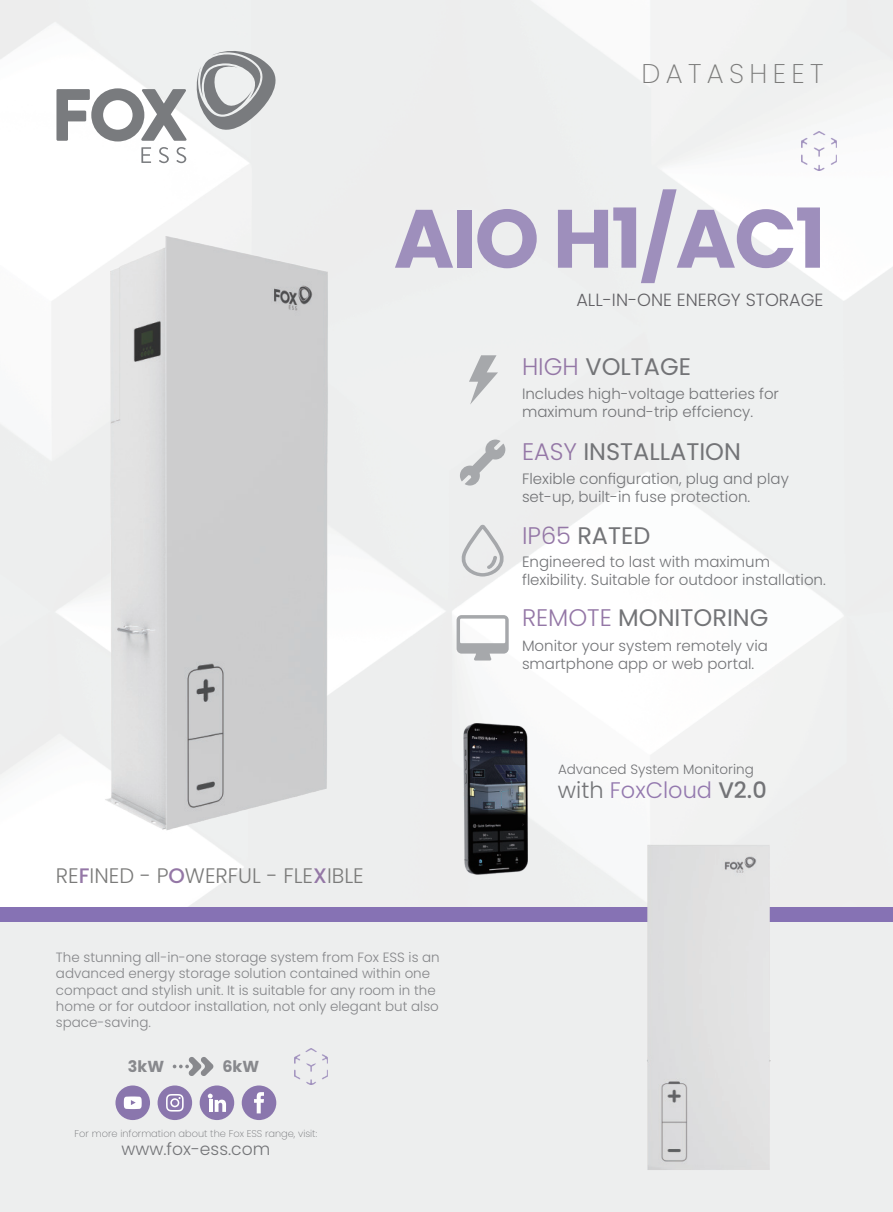
<style>
.page{position:relative;width:893px;height:1212px;background:#fff}
.page>*{position:absolute;margin:0;border:0;box-sizing:border-box;transform-origin:0 0}
.t1{font:700 82.5px "Poppins";letter-spacing:-.025em;color:#9e8fbc}
.t2{font:200 27px "Poppins";letter-spacing:.2em;color:#7b7b7a}
.t3{font:24px "Poppins";color:#737477}
.t4{font:300 22.5px "Poppins";color:#9378ae}
.t5{font:300 21px "Poppins";color:#7b7b7a}
.t6{font:300 17.7px "Poppins";color:#626165}
.t7{font:300 17.1px "Poppins";color:#737477}
.t8{font:700 15.9px "Poppins";color:#88898d}
.t9{font:300 15px/18px "Poppins";color:#737477}
.t10{font:300 13.5px/16.2px "Poppins";color:#858689}
.t11{font:300 13.5px "Poppins";color:#737477}
.t12{font:200 9.75px "Poppins";color:#737477}
.s1{font-weight:300;color:#9477a6}
.s2{font-weight:500;color:#9477a6}
.s3{color:#737477}
.s4{font-weight:500;color:#737477}
</style>
<div class="page">
<div style="left:0;top:914px;width:893px;height:298px;background:#edeeee"></div>
<div style="left:0;top:907px;width:893px;height:14px;background:#8672b4"></div>
<img style="left:295px;top:1048px;width:33px;height:37px">
<svg style="left:173px;top:1057px;width:41px;height:19px"></svg>
<div style="left:200px;top:1085px;width:34px;height:35px;background:#8a76ad;border-radius:50%"></div>
<svg style="left:208px;top:1093px;width:18px;height:19px"></svg>
<div style="left:115px;top:1085px;width:35px;height:35px;background:#8a76ad;border-radius:50%"></div>
<svg style="left:124px;top:1096px;width:18px;height:13px"></svg>
<div style="left:242px;top:1085px;width:34px;height:35px;background:#8a76ad;border-radius:50%"></div>
<svg style="left:254px;top:1092px;width:10px;height:21px"></svg>
<div style="left:158px;top:1085px;width:34px;height:35px;background:#8a76ad;border-radius:50%"></div>
<svg style="left:166px;top:1094px;width:18px;height:17px"></svg>
<img style="left:802px;top:131px;width:35px;height:39px">
<svg style="left:460px;top:439px;width:45px;height:46px"></svg>
<svg style="left:460px;top:525px;width:45px;height:51px;background:#dcddde"></svg>
<svg style="left:457px;top:615px;width:52px;height:45px"></svg>
<svg style="left:469px;top:355px;width:29px;height:50px"></svg>
<img style="left:463px;top:723px;width:65px;height:151px">
<svg style="left:56px;top:88px;width:131px;height:53px"></svg>
<svg style="left:141px;top:147px;width:10px;height:16px"></svg>
<svg style="left:159px;top:147px;width:10px;height:16px"></svg>
<svg style="left:176px;top:147px;width:10px;height:16px"></svg>
<svg style="left:194px;top:48px;width:90px;height:91px;background:#c4c6c7"></svg>
<img style="left:64px;top:189px;width:324px;height:656px">
<img style="left:630px;top:807px;width:160px;height:363px">
<h2 class="t2" style="left:641px;top:57px;width:184px">DATASHEET</h2>
<h1 class="t1" style="left:394px;top:191px;width:434px">AIO H1/AC1</h1>
<p class="t6" style="left:576px;top:290px;width:249px">ALL-IN-ONE ENERGY STORAGE</p>
<h3 class="t3" style="left:522px;top:353px;width:171px"><span class="s1">HIGH</span> VOLTAGE</h3>
<p class="t9" style="left:522px;top:385px;width:259px">Includes high-voltage batteries for maximum round-trip effciency.</p>
<h3 class="t3" style="left:522px;top:438px;width:220px"><span class="s1">EASY</span> INSTALLATION</h3>
<p class="t9" style="left:522px;top:469px;width:268px">Flexible configuration, plug and play set-up, built-in fuse protection.</p>
<h3 class="t3" style="left:522px;top:521px;width:130px"><span class="s1">IP65</span> RATED</h3>
<p class="t9" style="left:522px;top:553px;width:305px">Engineered to last with maximum flexibility. Suitable for outdoor installation.</p>
<h3 class="t3" style="left:522px;top:604px;width:248px"><span class="s1">REMOTE</span> MONITORING</h3>
<p class="t9" style="left:522px;top:637px;width:247px">Monitor your system remotely via smartphone app or web portal.</p>
<p class="t11" style="left:558px;top:762px;width:197px">Advanced System Monitoring</p>
<h3 class="t5" style="left:56px;top:863px;width:309px">RE<span class="s2">F</span>INED - P<span class="s2">O</span>WERFUL - FLE<span class="s2">X</span>IBLE</h3>
<p class="t10" style="left:56px;top:949px;width:385px">The stunning all-in-one storage system from Fox ESS is an advanced energy storage solution contained within one compact and stylish unit. It is suitable for any room in the home or for outdoor installation, not only elegant but also space-saving.</p>
<p class="t8" style="left:128px;top:1057px;width:38px">3kW</p>
<p class="t8" style="left:222px;top:1057px;width:38px">6kW</p>
<p class="t12" style="left:75px;top:1128px;width:244px">For more information about the Fox ESS range, visit:</p>
<p class="t7" style="left:122px;top:1139px;width:150px">www.fox-ess.com</p>
<h3 class="t4" style="left:558px;top:777px;width:210px"><span class="s3">with</span> FoxCloud <span class="s4">V2.0</span></h3>
</div>
